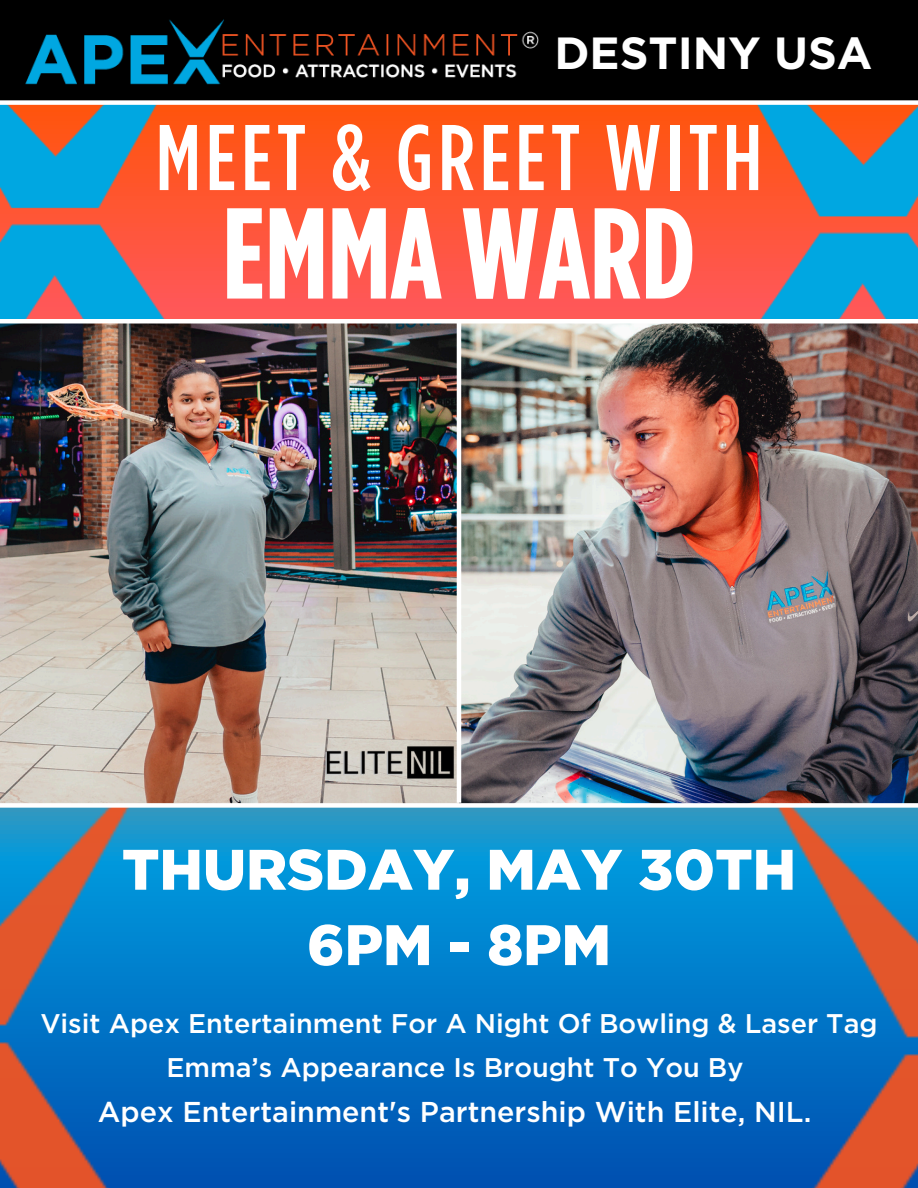
<style>
.page{position:relative;width:918px;height:1188px;background:#fff}
.page>*{position:absolute;margin:0;border:0;box-sizing:border-box;transform-origin:0 0}
.t1{font:700 129px "Gotham Condensed";color:#fff}
.t2{font:500 93px "Gotham Condensed";letter-spacing:.055em;color:#fff}
.t3{font:900 57px/75.3px "Gotham";color:#fff;text-align:center}
.t4{font:700 45px "Gotham";color:#fff}
.t5{font:500 28.65px "Gotham";color:#fff}
.t6{font:500 27px "Gotham";color:#fff}
</style>
<div class="page">
<svg style="left:238px;top:105px;width:437px;height:1083px;background:#4e6e9b"></svg>
<img style="left:622px;top:105px;width:296px;height:214px">
<img style="left:0;top:105px;width:296px;height:214px">
<img style="left:675px;top:808px;width:243px;height:380px">
<img style="left:0;top:324px;width:918px;height:479px">
<img style="left:0;top:723px;width:238px;height:465px">
<div style="left:0;top:803px;width:918px;height:5px;background:#fff"></div>
<div style="left:0;top:0;width:918px;height:103px;background:#000"></div>
<img style="left:25px;top:19px;width:514px;height:66px">
<div style="left:0;top:319px;width:918px;height:5px;background:#fff"></div>
<div style="left:0;top:100px;width:918px;height:5px;background:#fff"></div>
<hr style="left:457px;top:321px;width:4px;height:482px;background:#fff">
<img style="left:324px;top:745px;width:131px;height:36px">
<p class="t4" style="left:554px;top:26px;width:320px">DESTINY USA</p>
<p class="t2" style="left:156px;top:106px;width:608px">MEET &amp; GREET WITH</p>
<h2 class="t1" style="left:223px;top:181px;width:474px">EMMA WARD</h2>
<p class="t3" style="left:122px;top:832px;width:676px">THURSDAY, MAY 30TH<br>6PM - 8PM</p>
<p class="t6" style="left:40px;top:1007px;width:839px">Visit Apex Entertainment For A Night Of Bowling &amp; Laser Tag</p>
<p class="t6" style="left:166px;top:1051px;width:579px">Emma’s Appearance Is Brought To You By</p>
<h3 class="t5" style="left:98px;top:1094px;width:715px">Apex Entertainment's Partnership With Elite, NIL.</h3>
</div>
